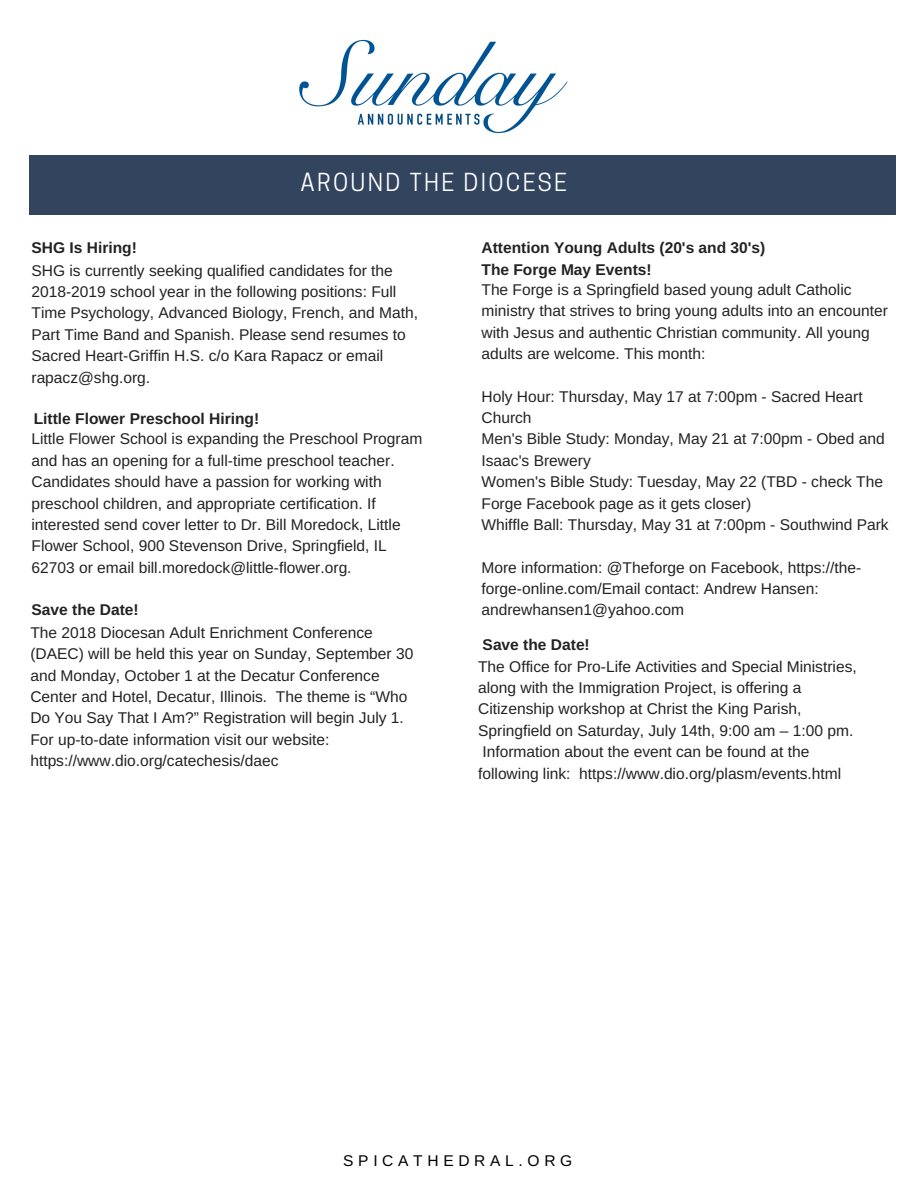
<style>
.page{position:relative;width:918px;height:1188px;background:#fff}
.page>*{position:absolute;margin:0;border:0;box-sizing:border-box;transform-origin:0 0}
.t1{font:23.4px "Cooper Hewitt";letter-spacing:.1em;color:#fff}
.t2{font:15.6px/21.3px "Arimo";color:#222}
.t3{font:700 15.6px/21.3px "Arimo";color:#222}
.t4{font:15.6px "Arimo";letter-spacing:.3em;color:#000}
</style>
<div class="page">
<div style="left:29px;top:155px;width:866px;height:60px;background:#32445e"></div>
<img style="left:299px;top:39px;width:269px;height:95px">
<h1 class="t1" style="left:301px;top:174px;width:268px">AROUND THE DIOCESE</h1>
<p class="t3" style="left:32px;top:237px;width:107px">SHG Is Hiring!</p>
<p class="t2" style="left:32px;top:260px;width:388px">SHG is currently seeking qualified candidates for the 2018-2019 school year in the following positions: Full Time Psychology, Advanced Biology, French, and Math, Part Time Band and Spanish. Please send resumes to Sacred Heart-Griffin H.S. c/o Kara Rapacz or email rapacz@shg.org.</p>
<p class="t3" style="left:34px;top:408px;width:227px">Little Flower Preschool Hiring!</p>
<p class="t2" style="left:32px;top:428px;width:392px">Little Flower School is expanding the Preschool Program and has an opening for a full-time preschool teacher.<br>Candidates should have a passion for working with preschool children, and appropriate certification. If interested send cover letter to Dr. Bill Moredock, Little Flower School, 900 Stevenson Drive, Springfield, IL 62703 or email bill.moredock@little-flower.org.</p>
<p class="t3" style="left:32px;top:599px;width:109px">Save the Date!</p>
<p class="t2" style="left:30px;top:622px;width:385px">The 2018 Diocesan Adult Enrichment Conference (DAEC) will be held this year on Sunday, September 30 and Monday, October 1 at the Decatur Conference Center and Hotel, Decatur, Illinois. The theme is “Who Do You Say That I Am?” Registration will begin July 1.<br>For up-to-date information visit our website: https://www.dio.org/catechesis/daec</p>
<p class="t3" style="left:482px;top:237px;width:285px">Attention Young Adults (20's and 30's)<br>The Forge May Events!</p>
<p class="t2" style="left:482px;top:279px;width:408px">The Forge is a Springfield based young adult Catholic ministry that strives to bring young adults into an encounter with Jesus and authentic Christian community. All young adults are welcome. This month:</p>
<p class="t2" style="left:482px;top:386px;width:409px">Holy Hour: Thursday, May 17 at 7:00pm - Sacred Heart Church<br>Men's Bible Study: Monday, May 21 at 7:00pm - Obed and Isaac's Brewery<br>Women's Bible Study: Tuesday, May 22 (TBD - check The Forge Facebook page as it gets closer)<br>Whiffle Ball: Thursday, May 31 at 7:00pm - Southwind Park</p>
<p class="t2" style="left:482px;top:557px;width:381px">More information: @Theforge on Facebook, https://the&shy;forge-online.com/Email contact: Andrew Hansen: andrewhansen1@yahoo.com</p>
<p class="t3" style="left:483px;top:634px;width:109px">Save the Date!</p>
<p class="t2" style="left:478px;top:656px;width:380px">The Office for Pro-Life Activities and Special Ministries, along with the Immigration Project, is offering a Citizenship workshop at Christ the King Parish, Springfield on Saturday, July 14th, 9:00 am – 1:00 pm.<br>Information about the event can be found at the following link: https://www.dio.org/plasm/events.html</p>
<p class="t4" style="left:343px;top:1151px;width:231px">SPICATHEDRAL.ORG</p>
</div>
